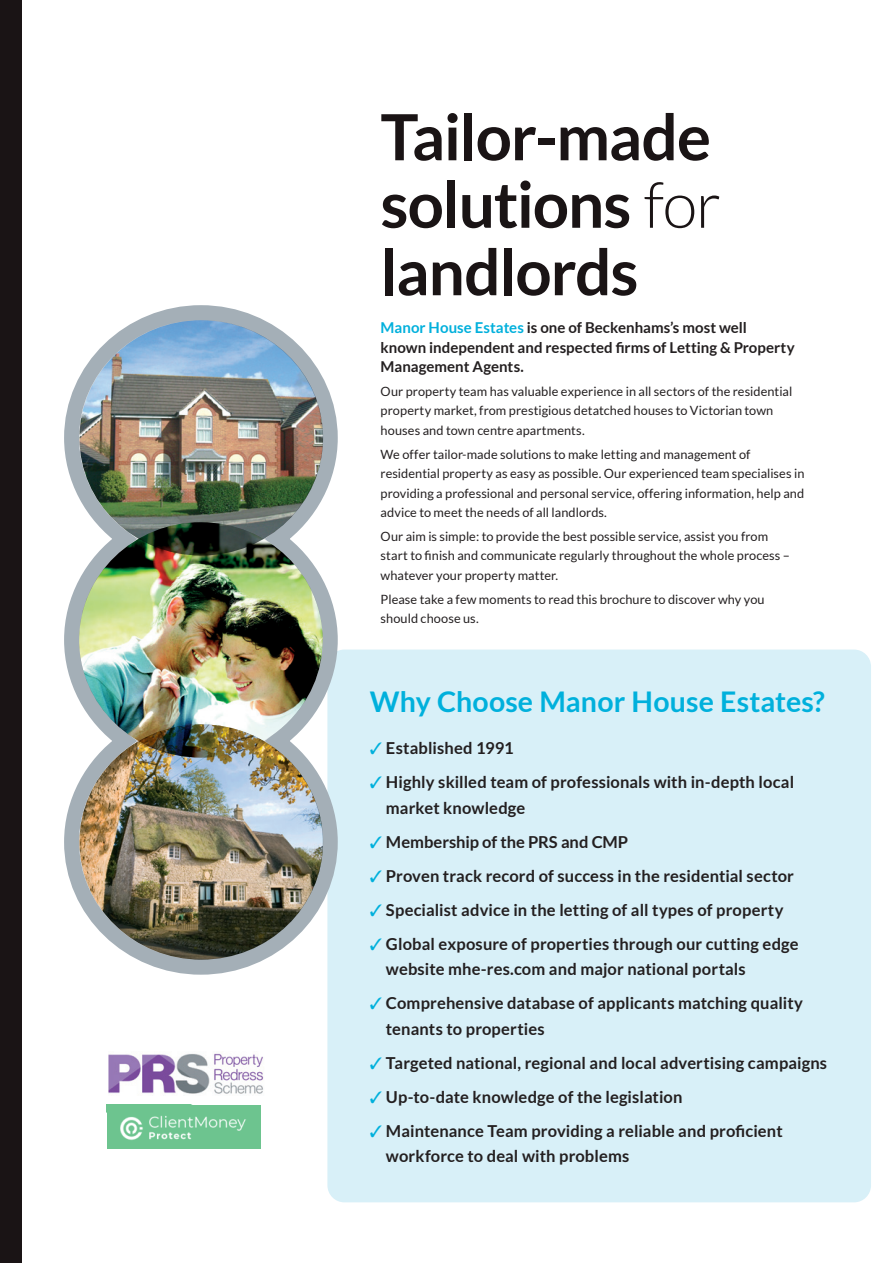
<style>
.page{position:relative;width:893px;height:1263px;background:#fff}
.page>*{position:absolute;margin:0;border:0;box-sizing:border-box;transform-origin:0 0}
.Page_Head{font:700 63.75px/67.5px "Lato";letter-spacing:-.015em;color:#1a1415}
.Body_1{font:700 28.5px "Lato";letter-spacing:.005em;color:#00b0dc}
.Why_Choose_Bullets{font:700 16.5px/25.5px "Lato";letter-spacing:.005em;color:#231f20}
.Body_Intro{font:700 15px/19.5px "Lato";letter-spacing:.005em;color:#231f20}
.Body{font:12.75px/19.5px "Lato";letter-spacing:.005em;color:#231f20}
.s1{font-weight:300}
.s2{color:#00b0dc}
</style>
<div class="page">
<div style="left:0;top:0;width:21px;height:1263px;background:#1a1415"></div>
<div style="left:327px;top:649px;width:544px;height:553px;background:#d8f0f8;border-radius:17px"></div>
<svg style="left:64px;top:305px;width:281px;height:677px"></svg>
<img style="left:79px;top:758px;width:244px;height:202px">
<img style="left:79px;top:320px;width:244px;height:202px">
<img style="left:79px;top:522px;width:244px;height:236px">
<img style="left:109px;top:1053px;width:155px;height:41px">
<div style="left:107px;top:1105px;width:154px;height:43px;background:#6dc48f"></div>
<img style="left:121px;top:1115px;width:125px;height:25px">
<p class="Page_Head" style="left:381px;top:102px;width:342px">Tailor-made solutions <span class="s1">for </span>landlords</p>
<p class="Body_Intro" style="left:381px;top:318px;width:416px"><span class="s2">Manor House Estates</span> is one of Beckenhams’s most well known independent and respected firms of Letting &amp; Property<br>Management Agents.</p>
<p class="Body" style="left:381px;top:381px;width:413px">Our property team has valuable experience in all sectors of the residential property market, from prestigious detatched houses to Victorian town houses and town centre apartments.</p>
<p class="Body" style="left:381px;top:444px;width:425px">We offer tailor-made solutions to make letting and management of residential property as easy as possible. Our experienced team specialises in providing a professional and personal service, offering information, help and advice to meet the needs of all landlords.</p>
<p class="Body" style="left:381px;top:526px;width:411px">Our aim is simple: to provide the best possible service, assist you from start to finish and communicate regularly throughout the whole process – whatever your property matter.</p>
<p class="Body" style="left:381px;top:589px;width:386px">Please take a few moments to read this brochure to discover why you should choose us.</p>
<p class="Body_1" style="left:370px;top:685px;width:456px">Why Choose Manor House Estates?</p>
<p class="Why_Choose_Bullets" style="left:370px;top:735px;width:145px"><span class="s2">✓</span> Established 1991</p>
<p class="Why_Choose_Bullets" style="left:386px;top:769px;width:410px;text-indent:-16px"><span class="s2">✓</span> Highly skilled team of professionals with in-depth local market knowledge</p>
<p class="Why_Choose_Bullets" style="left:370px;top:829px;width:260px"><span class="s2">✓</span> Membership of the PRS and CMP</p>
<p class="Why_Choose_Bullets" style="left:370px;top:863px;width:425px"><span class="s2">✓</span> Proven track record of success in the residential sector</p>
<p class="Why_Choose_Bullets" style="left:370px;top:897px;width:415px"><span class="s2">✓</span> Specialist advice in the letting of all types of property</p>
<p class="Why_Choose_Bullets" style="left:386px;top:931px;width:414px;text-indent:-16px"><span class="s2">✓</span> Global exposure of properties through our cutting edge website mhe-res.com and major national portals</p>
<p class="Why_Choose_Bullets" style="left:386px;top:990px;width:419px;text-indent:-16px"><span class="s2">✓</span> Comprehensive database of applicants matching quality tenants to properties</p>
<p class="Why_Choose_Bullets" style="left:370px;top:1050px;width:459px"><span class="s2">✓</span> Targeted national, regional and local advertising campaigns</p>
<p class="Why_Choose_Bullets" style="left:370px;top:1084px;width:314px"><span class="s2">✓</span> Up-to-date knowledge of the legislation</p>
<p class="Why_Choose_Bullets" style="left:386px;top:1118px;width:398px;text-indent:-16px"><span class="s2">✓</span> Maintenance Team providing a reliable and proficient workforce to deal with problems</p>
</div>
